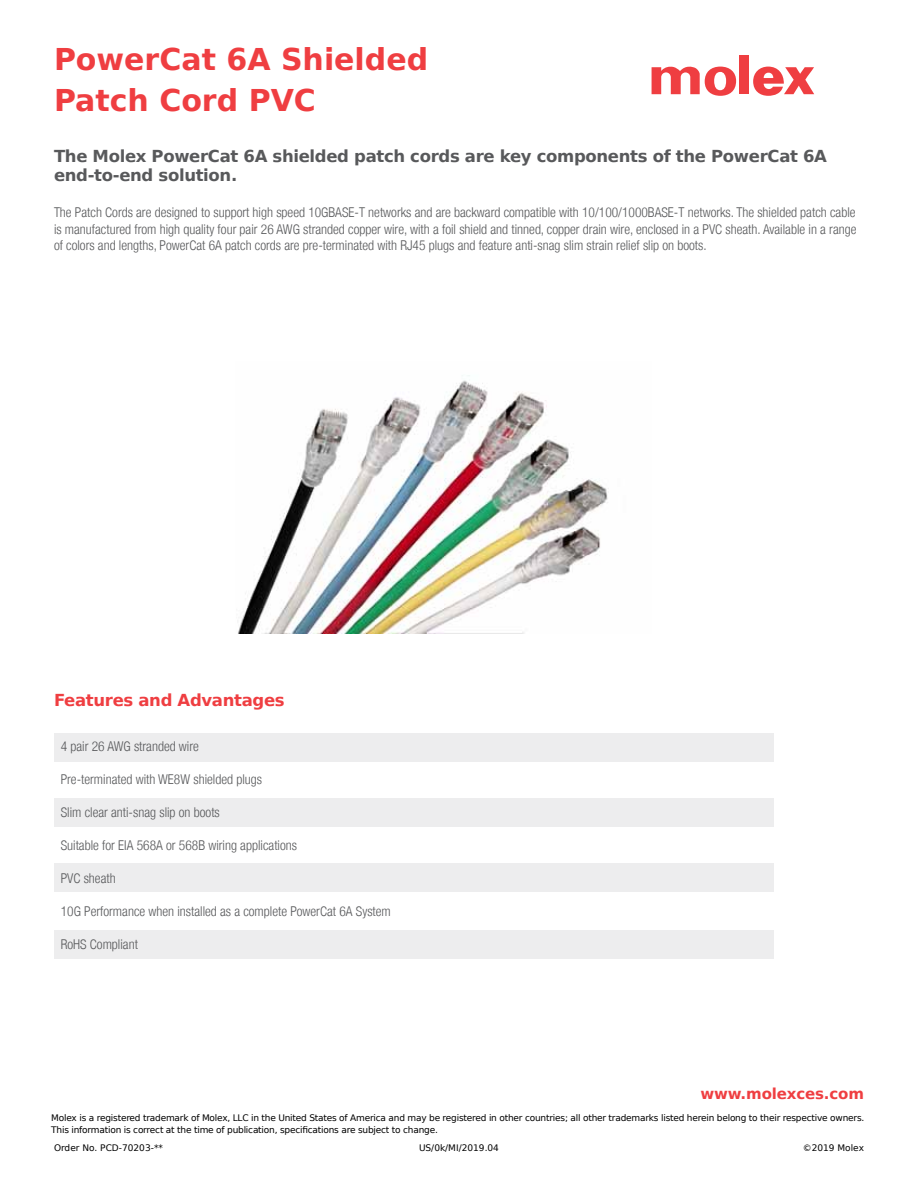
<style>
.page{position:relative;width:918px;height:1188px;background:#fff}
.page>*{position:absolute;margin:0;border:0;box-sizing:border-box;transform-origin:0 0}
.t1{font:700 30px/40.5px "Bitstream Vera Sans";color:#ef3e41}
.t2{font:700 16.5px/19.5px "Bitstream Vera Sans";letter-spacing:-.02em;color:#58595b}
.t3{font:700 16.5px "Bitstream Vera Sans";letter-spacing:-.02em;color:#ef3e41}
.t4{font:700 15px "Bitstream Vera Sans";letter-spacing:-.01em;color:#ef3e41}
.t5{font:300 condensed 13.5px/16.5px "Helvetica Neue LT";color:#58595b;text-align:justify}
.t6{font:9px/12px "Bitstream Vera Sans";letter-spacing:-.025em;color:#000}
.t7{font:9px "Bitstream Vera Sans";color:#000}
</style>
<div class="page">
<img style="left:238px;top:375px;width:370px;height:258px">
<div style="left:54px;top:733px;width:719px;height:29px;background:#ededee"></div>
<div style="left:54px;top:798px;width:719px;height:29px;background:#ededee"></div>
<div style="left:54px;top:863px;width:719px;height:29px;background:#ededee"></div>
<div style="left:54px;top:930px;width:719px;height:29px;background:#ededee"></div>
<div style="left:739px;top:56px;width:10px;height:38px;background:#ef3e41"></div>
<svg style="left:652px;top:66px;width:84px;height:30px"></svg>
<svg style="left:753px;top:67px;width:61px;height:29px"></svg>
<h1 class="t1" style="left:54px;top:40px;width:376px">PowerCat 6A Shielded<br>Patch Cord PVC</h1>
<p class="t2" style="left:54px;top:146px;width:775px">The Molex PowerCat 6A shielded patch cords are key components of the PowerCat 6A end-to-end solution.</p>
<p class="t5" style="left:54px;top:204px;width:804px">The Patch Cords are designed to support high speed 10GBASE-T networks and are backward compatible with 10/100/1000BASE-T networks. The shielded patch cable is manufactured from high quality four pair 26 AWG stranded copper wire, with a foil shield and tinned, copper drain wire, enclosed in a PVC sheath. Available in a range of colors and lengths, PowerCat 6A patch cords are pre-terminated with RJ45 plugs and feature anti-snag slim strain relief slip on boots.</p>
<p class="t3" style="left:54px;top:691px;width:232px">Features and Advantages</p>
<p class="t5" style="left:61px;top:738px;width:140px">4 pair 26 AWG stranded wire</p>
<p class="t5" style="left:61px;top:771px;width:203px">Pre-terminated with WE8W shielded plugs</p>
<p class="t5" style="left:61px;top:804px;width:161px">Slim clear anti-snag slip on boots</p>
<p class="t5" style="left:61px;top:837px;width:238px">Suitable for EIA 568A or 568B wiring applications</p>
<p class="t5" style="left:61px;top:870px;width:57px">PVC sheath</p>
<p class="t5" style="left:61px;top:903px;width:332px">10G Performance when installed as a complete PowerCat 6A System</p>
<p class="t5" style="left:61px;top:936px;width:79px">RoHS Compliant</p>
<p class="t4" style="left:700px;top:1085px;width:165px">www.molexces.com</p>
<p class="t6" style="left:51px;top:1112px;width:815px">Molex is a registered trademark of Molex, LLC in the United States of America and may be registered in other countries; all other trademarks listed herein belong to their respective owners.<br>This information is correct at the time of publication, specifications are subject to change.</p>
<p class="t7" style="left:54px;top:1143px;width:110px">Order No. PCD-70203-**</p>
<p class="t7" style="left:419px;top:1143px;width:81px">US/0k/MI/2019.04</p>
<p class="t7" style="left:803px;top:1143px;width:63px">©2019 Molex</p>
</div>
